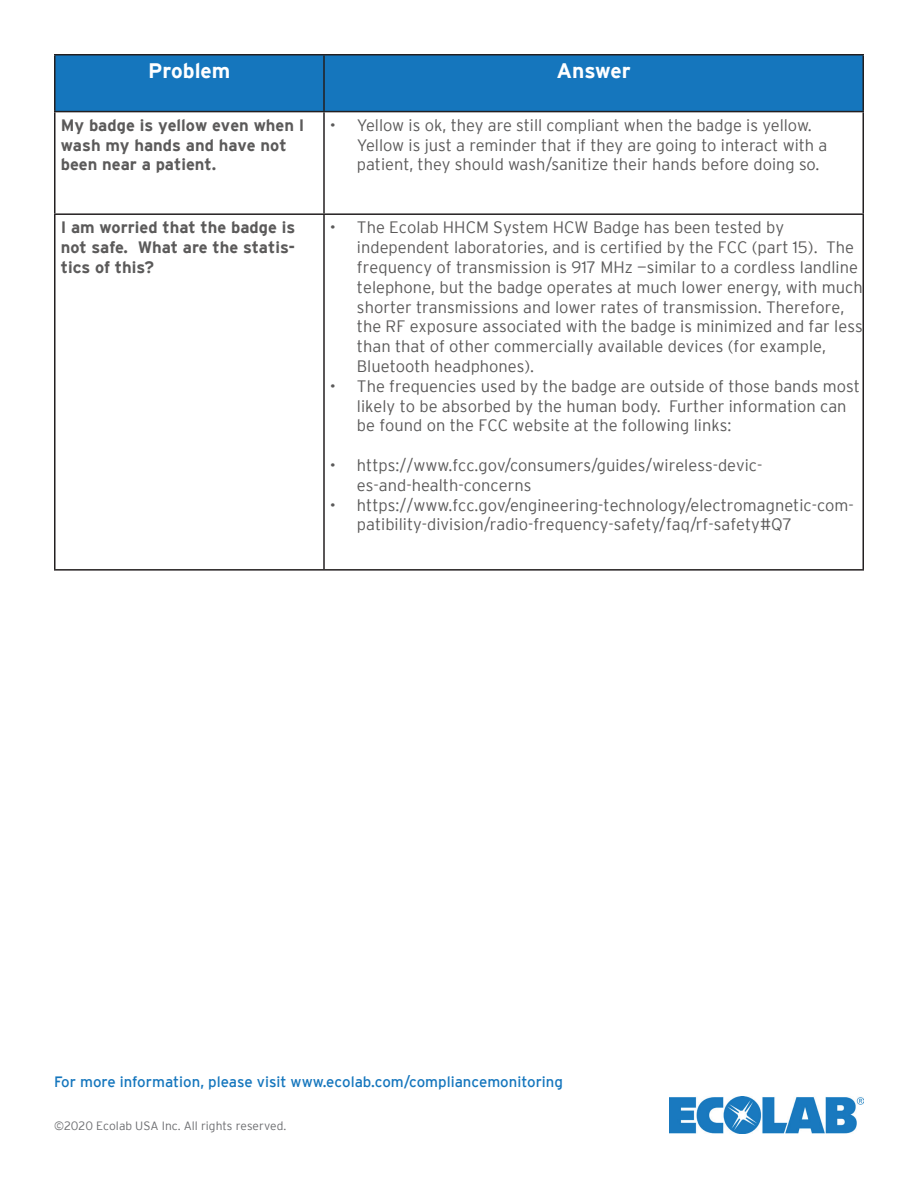
<style>
.page{position:relative;width:918px;height:1188px;background:#fff}
.page>*{position:absolute;margin:0;border:0;box-sizing:border-box;transform-origin:0 0}
.t1{font:700 21px "Interstate";color:#fff}
.t2{font:300 16.5px/19.8px "Interstate";color:#5b5a5a}
.t3{font:700 16.5px/19.8px "Interstate";color:#5b5a5a}
.t4{font:15px "Interstate";color:#1576bd}
.t5{font:300 12px "Interstate";color:#6c6d70}
</style>
<div class="page">
<div style="left:56px;top:56px;width:806px;height:55px;background:#1576bd"></div>
<hr style="left:54px;top:54px;width:270px;height:2px;background:#231f20">
<hr style="left:54px;top:56px;width:2px;height:55px;background:#231f20">
<hr style="left:324px;top:54px;width:540px;height:2px;background:#231f20">
<hr style="left:323px;top:56px;width:2px;height:55px;background:#231f20">
<hr style="left:862px;top:56px;width:2px;height:55px;background:#231f20">
<hr style="left:54px;top:111px;width:270px;height:1px;background:#231f20">
<hr style="left:54px;top:112px;width:2px;height:101px;background:#231f20">
<hr style="left:324px;top:111px;width:540px;height:1px;background:#231f20">
<hr style="left:323px;top:112px;width:2px;height:101px;background:#231f20">
<hr style="left:862px;top:112px;width:2px;height:101px;background:#231f20">
<hr style="left:54px;top:213px;width:270px;height:2px;background:#231f20">
<hr style="left:54px;top:215px;width:2px;height:354px;background:#231f20">
<hr style="left:324px;top:213px;width:540px;height:2px;background:#231f20">
<hr style="left:323px;top:215px;width:2px;height:354px;background:#231f20">
<hr style="left:862px;top:215px;width:2px;height:354px;background:#231f20">
<hr style="left:54px;top:569px;width:270px;height:2px;background:#231f20">
<hr style="left:324px;top:569px;width:540px;height:2px;background:#231f20">
<img style="left:670px;top:1097px;width:194px;height:37px">
<p class="t1" style="left:148px;top:58px;width:84px">Problem</p>
<p class="t1" style="left:557px;top:58px;width:76px">Answer</p>
<p class="t3" style="left:61px;top:115px;width:245px">My badge is yellow even when I wash my hands and have not been near a patient.</p>
<p class="t2" style="left:357px;top:115px;width:472px;text-indent:-27px">• Yellow is ok, they are still compliant when the badge is yellow.<br>Yellow is just a reminder that if they are going to interact with a patient, they should wash/sanitize their hands before doing so.</p>
<p class="t3" style="left:61px;top:218px;width:236px;text-align:justify">I am worried that the badge is not safe. What are the statis&shy;tics of this?</p>
<p class="t2" style="left:357px;top:218px;width:507px;text-indent:-27px">• The Ecolab HHCM System HCW Badge has been tested by independent laboratories, and is certified by the FCC (part 15). The frequency of transmission is 917 MHz —similar to a cordless landline telephone, but the badge operates at much lower energy, with much shorter transmissions and lower rates of transmission. Therefore, the RF exposure associated with the badge is minimized and far less than that of other commercially available devices (for example, Bluetooth headphones).</p>
<p class="t2" style="left:357px;top:376px;width:505px;text-indent:-27px">• The frequencies used by the badge are outside of those bands most likely to be absorbed by the human body. Further information can be found on the FCC website at the following links:</p>
<p class="t2" style="left:357px;top:455px;width:407px;text-indent:-27px">• https://www.fcc.gov/consumers/guides/wireless-devic&shy;es-and-health-concerns</p>
<p class="t2" style="left:357px;top:495px;width:498px;text-indent:-27px">• https://www.fcc.gov/engineering-technology/electromagnetic-com&shy;patibility-division/radio-frequency-safety/faq/rf-safety#Q7</p>
<p class="t4" style="left:54px;top:1073px;width:511px">For more information, please visit www.ecolab.com/compliancemonitoring</p>
<p class="t5" style="left:54px;top:1119px;width:234px">©2020 Ecolab USA Inc. All rights reserved.</p>
</div>
